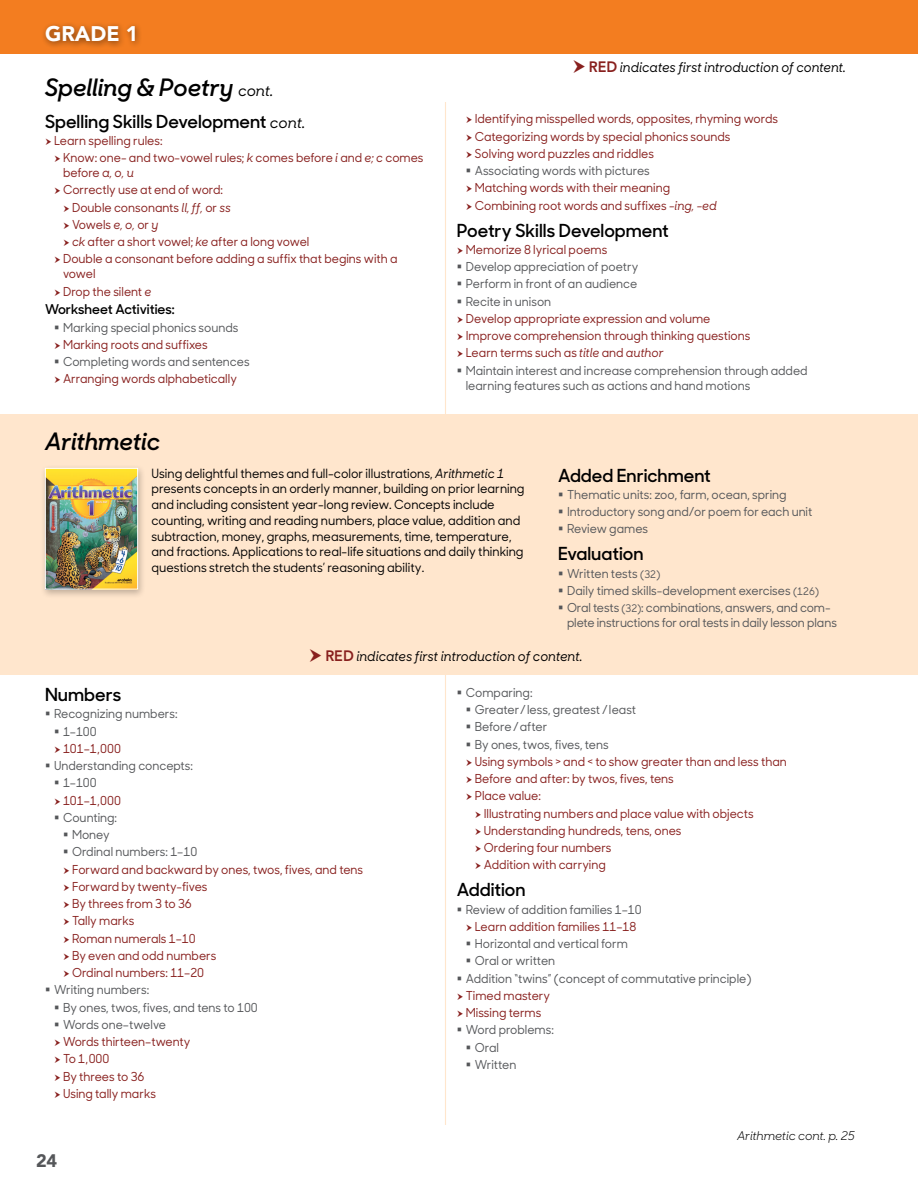
<style>
.page{position:relative;width:918px;height:1188px;background:#fff}
.page>*{position:absolute;margin:0;border:0;box-sizing:border-box;transform-origin:0 0}
.SS_Subjects_Subheads{font:italic 600 24px "Sharp Sans No 1";color:#000}
.t1{font:900 21px "Avenir";color:#fff}
.SS_Subhead_under_ite{font:600 18px "Sharp Sans No 1";color:#000}
.t2{font:900 18px "Avenir";color:#55575a}
.SS_Introduction_to_c{font:italic 500 13.5px "Sharp Sans No 1";color:#000;scale:.95 1}
.SS_Activities_and_De{font:600 13.5px "Sharp Sans No 1";color:#000}
.SS_Opening_Paragraph{font:500 12.75px/15.8px "Sharp Sans No 1";color:#000;scale:.95 1}
.t3{font:500 12.3px/15px "Sharp Sans No 1";color:#88201e;scale:.95 1}
.t4{font:500 12.3px/15px "Sharp Sans No 1";color:#55575a;scale:.95 1}
.SS_Item_cont__on_nex{font:italic 12px "Sharp Sans No 1";color:#000}
.s1{font-weight:500;font-size:15px}
.s2{font-weight:500;font-style:italic;font-size:15px}
.s3{font-style:italic}
.s4{font-family:"Avenir";font-weight:800;font-style:normal;font-size:15px;color:#88201e}
.s5{font-size:10.5px}
</style>
<div class="page">
<hr style="left:445px;top:102px;width:1px;height:1023px;background:#ffe6cd">
<div style="left:0;top:0;width:918px;height:54px;background:#f37d20"></div>
<div style="left:41px;top:21px;width:102px;height:28px;background:#000;opacity:.5"></div>
<div style="left:0;top:414px;width:918px;height:260px;background:#ffe6cd"></div>
<div style="left:40px;top:464px;width:106px;height:135px;background:#000;opacity:.25"></div>
<img style="left:47px;top:470px;width:89px;height:118px">
<div style="left:45px;top:468px;width:93px;height:122px;border:1px solid #fff"></div>
<h2 class="t1" style="left:45px;top:20px;width:95px">GRADE 1</h2>
<p class="SS_Subjects_Subheads" style="left:45px;top:67px;width:230px">Spelling &amp; Poetry <span class="s1">cont.</span></p>
<p class="SS_Subhead_under_ite" style="left:45px;top:107px;width:262px">Spelling Skills Development <span class="s2">cont.</span></p>
<p class="t3" style="left:54px;top:132px;width:116px">Learn spelling rules:</p>
<p class="t3" style="left:63px;top:150px;width:381px">Know: one- and two-vowel rules; <span class="s3">k</span> comes before <span class="s3">i</span> and <span class="s3">e; c</span> comes before <span class="s3">a, o, u</span></p>
<p class="t3" style="left:63px;top:182px;width:170px">Correctly use at end of word:</p>
<p class="t3" style="left:72px;top:199px;width:169px">Double consonants <span class="s3">ll, ff,</span> or <span class="s3">ss</span></p>
<p class="t3" style="left:72px;top:216px;width:92px">Vowels <span class="s3">e, o,</span> or <span class="s3">y</span></p>
<p class="t3" style="left:72px;top:234px;width:251px"><span class="s3">ck</span> after a short vowel; <span class="s3">ke</span> after a long vowel</p>
<p class="t3" style="left:63px;top:251px;width:354px">Double a consonant before adding a suffix that begins with a vowel</p>
<p class="t3" style="left:63px;top:283px;width:95px">Drop the silent <span class="s3">e</span></p>
<p class="SS_Activities_and_De" style="left:45px;top:299px;width:131px">Worksheet Activities:</p>
<p class="t4" style="left:63px;top:319px;width:186px">Marking special phonics sounds</p>
<p class="t3" style="left:63px;top:336px;width:154px">Marking roots and suffixes</p>
<p class="t4" style="left:63px;top:354px;width:198px">Completing words and sentences</p>
<p class="t3" style="left:63px;top:371px;width:185px">Arranging words alphabetically</p>
<p class="SS_Subjects_Subheads" style="left:45px;top:421px;width:117px">Arithmetic</p>
<p class="SS_Introduction_to_c" style="left:589px;top:57px;width:272px"><span class="s4">RED</span> indicates first introduction of content.</p>
<p class="t3" style="left:475px;top:111px;width:321px">Identifying misspelled words, opposites, rhyming words</p>
<p class="t3" style="left:475px;top:128px;width:271px">Categorizing words by special phonics sounds</p>
<p class="t3" style="left:475px;top:145px;width:190px">Solving word puzzles and riddles</p>
<p class="t4" style="left:475px;top:163px;width:186px">Associating words with pictures</p>
<p class="t3" style="left:475px;top:180px;width:207px">Matching words with their meaning</p>
<p class="t3" style="left:475px;top:197px;width:256px">Combining root words and suffixes <span class="s3">-ing, -ed</span></p>
<p class="SS_Subhead_under_ite" style="left:457px;top:216px;width:214px">Poetry Skills Development</p>
<p class="t3" style="left:466px;top:241px;width:151px">Memorize 8 lyrical poems</p>
<p class="t4" style="left:466px;top:259px;width:183px">Develop appreciation of poetry</p>
<p class="t4" style="left:466px;top:276px;width:182px">Perform in front of an audience</p>
<p class="t4" style="left:466px;top:293px;width:91px">Recite in unison</p>
<p class="t3" style="left:466px;top:310px;width:259px">Develop appropriate expression and volume</p>
<p class="t3" style="left:466px;top:328px;width:301px">Improve comprehension through thinking questions</p>
<p class="t3" style="left:466px;top:345px;width:210px">Learn terms such as <span class="s3">title</span> and <span class="s3">author</span></p>
<p class="t4" style="left:466px;top:362px;width:361px">Maintain interest and increase comprehension through added learning features such as actions and hand motions</p>
<p class="SS_Opening_Paragraph" style="left:152px;top:465px;width:394px">Using delightful themes and full-color illustrations, <span class="s3">Arithmetic 1 </span>presents concepts in an orderly manner, building on prior learning and including consistent year-long review. Concepts include counting, writing and reading numbers, place value, addition and subtraction, money, graphs, measurements, time, temperature, and fractions. Applications to real-life situations and daily thinking questions stretch the students’ reasoning ability.</p>
<p class="SS_Subhead_under_ite" style="left:558px;top:461px;width:154px">Added Enrichment</p>
<p class="t4" style="left:567px;top:486px;width:233px">Thematic units: zoo, farm, ocean, spring</p>
<p class="t4" style="left:567px;top:504px;width:260px">Introductory song and/or poem for each unit</p>
<p class="t4" style="left:567px;top:521px;width:87px">Review games</p>
<p class="SS_Subhead_under_ite" style="left:558px;top:540px;width:87px">Evaluation</p>
<p class="t4" style="left:567px;top:565px;width:100px">Written tests <span class="s5">(32)</span></p>
<p class="t4" style="left:567px;top:582px;width:267px">Daily timed skills-development exercises <span class="s5">(126)</span></p>
<p class="t4" style="left:567px;top:600px;width:286px">Oral tests <span class="s5">(32)</span>: combinations, answers, and com&shy;plete instructions for oral tests in daily lesson plans</p>
<p class="SS_Introduction_to_c" style="left:325px;top:646px;width:272px"><span class="s4">RED</span> indicates first introduction of content.</p>
<p class="SS_Subhead_under_ite" style="left:45px;top:681px;width:78px">Numbers</p>
<p class="t4" style="left:54px;top:706px;width:132px">Recognizing numbers:</p>
<p class="t4" style="left:63px;top:723px;width:37px">1–100</p>
<p class="t3" style="left:63px;top:740px;width:63px">101–1,000</p>
<p class="t4" style="left:54px;top:758px;width:148px">Understanding concepts:</p>
<p class="t4" style="left:63px;top:775px;width:37px">1–100</p>
<p class="t3" style="left:63px;top:792px;width:63px">101–1,000</p>
<p class="t4" style="left:63px;top:809px;width:58px">Counting:</p>
<p class="t4" style="left:72px;top:827px;width:41px">Money</p>
<p class="t4" style="left:72px;top:844px;width:133px">Ordinal numbers: 1–10</p>
<p class="t3" style="left:72px;top:861px;width:308px">Forward and backward by ones, twos, fives, and tens</p>
<p class="t3" style="left:72px;top:878px;width:144px">Forward by twenty-fives</p>
<p class="t3" style="left:72px;top:896px;width:128px">By threes from 3 to 36</p>
<p class="t3" style="left:72px;top:913px;width:67px">Tally marks</p>
<p class="t3" style="left:72px;top:930px;width:132px">Roman numerals 1–10</p>
<p class="t3" style="left:72px;top:947px;width:153px">By even and odd numbers</p>
<p class="t3" style="left:72px;top:965px;width:141px">Ordinal numbers: 11–20</p>
<p class="t4" style="left:54px;top:982px;width:102px">Writing numbers:</p>
<p class="t4" style="left:63px;top:999px;width:207px">By ones, twos, fives, and tens to 100</p>
<p class="t4" style="left:63px;top:1016px;width:110px">Words one–twelve</p>
<p class="t3" style="left:63px;top:1034px;width:136px">Words thirteen–twenty</p>
<p class="t3" style="left:63px;top:1051px;width:50px">To 1,000</p>
<p class="t3" style="left:63px;top:1068px;width:87px">By threes to 36</p>
<p class="t3" style="left:63px;top:1085px;width:99px">Using tally marks</p>
<h3 class="t2" style="left:36px;top:1150px;width:23px">24</h3>
<p class="t4" style="left:466px;top:684px;width:72px">Comparing:</p>
<p class="t4" style="left:475px;top:702px;width:171px">Greater/less, greatest /least</p>
<p class="t4" style="left:475px;top:719px;width:78px">Before /after</p>
<p class="t4" style="left:475px;top:736px;width:143px">By ones, twos, fives, tens</p>
<p class="t3" style="left:475px;top:753px;width:330px">Using symbols &gt; and &lt; to show greater than and less than</p>
<p class="t3" style="left:475px;top:771px;width:211px">Before and after: by twos, fives, tens</p>
<p class="t3" style="left:475px;top:788px;width:71px">Place value:</p>
<p class="t3" style="left:484px;top:805px;width:286px">Illustrating numbers and place value with objects</p>
<p class="t3" style="left:484px;top:822px;width:210px">Understanding hundreds, tens, ones</p>
<p class="t3" style="left:484px;top:840px;width:136px">Ordering four numbers</p>
<p class="t3" style="left:484px;top:857px;width:130px">Addition with carrying</p>
<p class="SS_Subhead_under_ite" style="left:457px;top:876px;width:70px">Addition</p>
<p class="t4" style="left:466px;top:901px;width:187px">Review of addition families 1–10</p>
<p class="t3" style="left:475px;top:918px;width:172px">Learn addition families 11–18</p>
<p class="t4" style="left:475px;top:936px;width:163px">Horizontal and vertical form</p>
<p class="t4" style="left:475px;top:953px;width:86px">Oral or written</p>
<p class="t4" style="left:466px;top:970px;width:302px">Addition “twins” (concept of commutative principle)</p>
<p class="t3" style="left:466px;top:987px;width:90px">Timed mastery</p>
<p class="t3" style="left:466px;top:1005px;width:81px">Missing terms</p>
<p class="t4" style="left:466px;top:1022px;width:94px">Word problems:</p>
<p class="t4" style="left:475px;top:1039px;width:27px">Oral</p>
<p class="t4" style="left:475px;top:1056px;width:45px">Written</p>
<p class="SS_Item_cont__on_nex" style="left:737px;top:1127px;width:119px">Arithmetic cont. p. 25</p>
</div>
